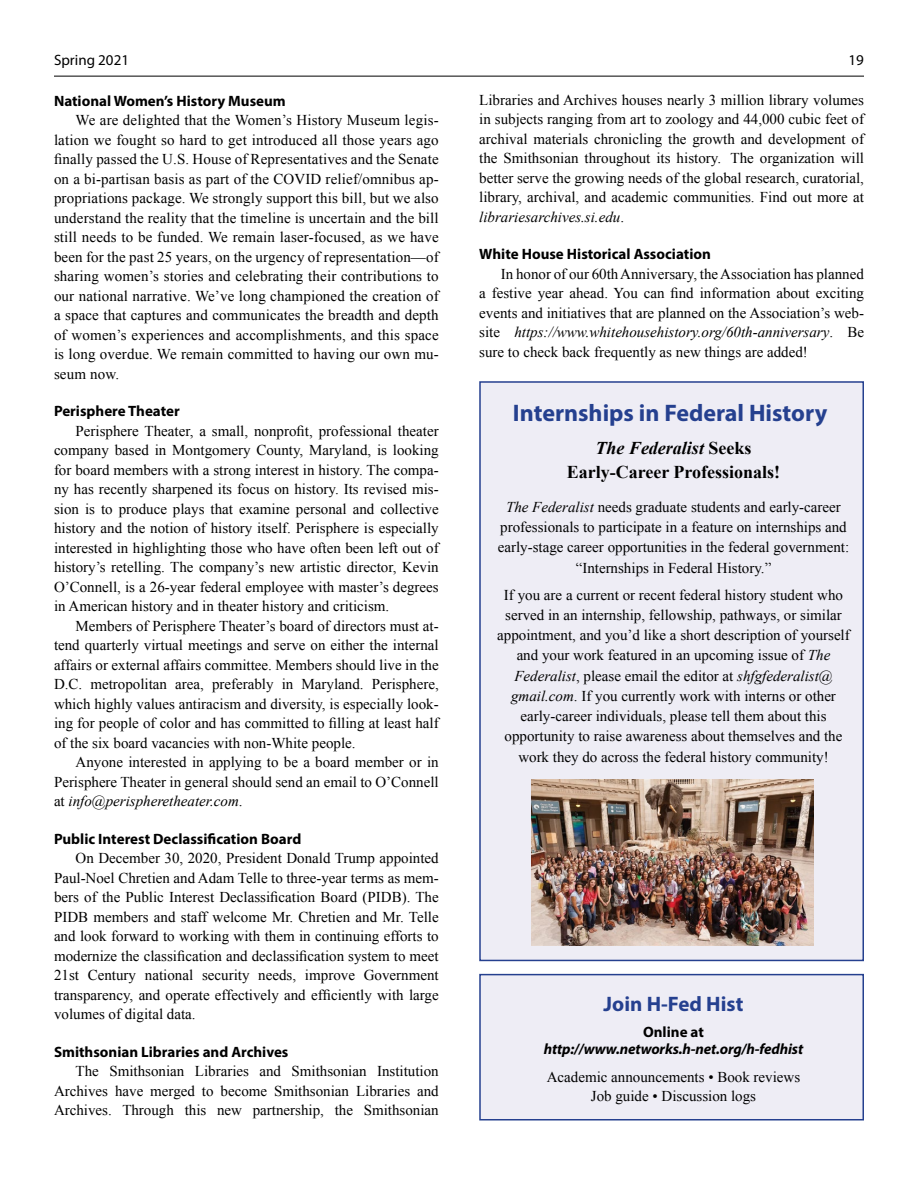
<style>
.page{position:relative;width:918px;height:1188px;background:#fff}
.page>*{position:absolute;margin:0;border:0;box-sizing:border-box;transform-origin:0 0}
.t1{font:700 24px "Myriad Pro";color:#25408f}
.t2{font:700 21px "Myriad Pro";color:#25408f}
.t3{font:700 18px/24px "Times New Roman";color:#000;text-align:center}
.t4{font:15px/19.5px "Times New Roman";color:#000;text-align:justify}
.t5{font:700 15px "Myriad Pro";color:#000}
.t6{font:italic 700 15px "Myriad Pro";letter-spacing:-.01em;color:#000}
.t7{font:15px "Myriad Pro";color:#000}
.s1{font-style:italic}
</style>
<div class="page">
<hr style="left:54px;top:76px;width:810px;height:1px;background:#000">
<div style="left:479px;top:974px;width:385px;height:146px;background:#eeedf5;border:2px solid #25408f"></div>
<div style="left:479px;top:381px;width:385px;height:580px;background:#eeedf5;border:2px solid #25408f"></div>
<img style="left:532px;top:780px;width:281px;height:165px">
<p class="t7" style="left:54px;top:51px;width:77px">Spring 2021</p>
<p class="t7" style="left:849px;top:51px;width:17px">19</p>
<p class="t5" style="left:54px;top:91px;width:233px">National Women’s History Museum</p>
<p class="t4" style="left:54px;top:110px;width:386px;text-indent:22px">We are delighted that the Women’s History Museum legis&shy;lation we fought so hard to get introduced all those years ago finally passed the U.S. House of Representatives and the Senate on a bi-partisan basis as part of the COVID relief/omnibus ap&shy;propriations package. We strongly support this bill, but we also understand the reality that the timeline is uncertain and the bill still needs to be funded. We remain laser-focused, as we have been for the past 25 years, on the urgency of representation—of sharing women’s stories and celebrating their contributions to our national narrative. We’ve long championed the creation of a space that captures and communicates the breadth and depth of women’s experiences and accomplishments, and this space is long overdue. We remain committed to having our own mu&shy;seum now.</p>
<p class="t5" style="left:54px;top:401px;width:127px">Perisphere Theater</p>
<p class="t4" style="left:54px;top:421px;width:386px;text-indent:22px">Perisphere Theater, a small, nonprofit, professional theater company based in Montgomery County, Maryland, is looking for board members with a strong interest in history. The compa&shy;ny has recently sharpened its focus on history. Its revised mis&shy;sion is to produce plays that examine personal and collective history and the notion of history itself. Perisphere is especially interested in highlighting those who have often been left out of history’s retelling. The company’s new artistic director, Kevin O’Connell, is a 26-year federal employee with master’s degrees in American history and in theater history and criticism.</p>
<p class="t4" style="left:54px;top:616px;width:386px;text-indent:22px">Members of Perisphere Theater’s board of directors must at&shy;tend quarterly virtual meetings and serve on either the internal affairs or external affairs committee. Members should live in the D.C. metropolitan area, preferably in Maryland. Perisphere, which highly values antiracism and diversity, is especially look&shy;ing for people of color and has committed to filling at least half of the six board vacancies with non-White people.</p>
<p class="t4" style="left:54px;top:752px;width:386px;text-indent:22px">Anyone interested in applying to be a board member or in Perisphere Theater in general should send an email to O’Connell at <span class="s1">info@perispheretheater.com</span>.</p>
<p class="t5" style="left:54px;top:829px;width:249px">Public Interest Declassification Board</p>
<p class="t4" style="left:54px;top:848px;width:386px;text-indent:22px">On December 30, 2020, President Donald Trump appointed Paul-Noel Chretien and Adam Telle to three-year terms as mem&shy;bers of the Public Interest Declassification Board (PIDB). The PIDB members and staff welcome Mr. Chretien and Mr. Telle and look forward to working with them in continuing efforts to modernize the classification and declassification system to meet 21st Century national security needs, improve Government transparency, and operate effectively and efficiently with large volumes of digital data.</p>
<p class="t5" style="left:54px;top:1042px;width:236px">Smithsonian Libraries and Archives</p>
<p class="t4" style="left:54px;top:1061px;width:386px;text-indent:22px">The Smithsonian Libraries and Smithsonian Institution Archives have merged to become Smithsonian Libraries and Archives. Through this new partnership, the Smithsonian</p>
<p class="t4" style="left:479px;top:90px;width:386px">Libraries and Archives houses nearly 3 million library volumes in subjects ranging from art to zoology and 44,000 cubic feet of archival materials chronicling the growth and development of the Smithsonian throughout its history. The organization will better serve the growing needs of the global research, curatorial, library, archival, and academic communities. Find out more at <span class="s1">librariesarchives.si.edu</span>.</p>
<p class="t5" style="left:479px;top:245px;width:233px">White House Historical Association</p>
<p class="t4" style="left:479px;top:264px;width:386px;text-indent:22px">In honor of our 60th Anniversary, the Association has planned a festive year ahead. You can find information about exciting events and initiatives that are planned on the Association’s web&shy;site <span class="s1">https://www.whitehousehistory.org/60th-anniversary</span>. Be sure to check back frequently as new things are added!</p>
<h1 class="t1" style="left:513px;top:397px;width:316px">Internships in Federal History</h1>
<p class="t3" style="left:567px;top:436px;width:215px"><span class="s1">The Federalist</span> Seeks<br>Early-Career Professionals!</p>
<p class="t4" style="left:498px;top:497px;width:353px;line-height:20.2px;text-align:center"><span class="s1">The Federalist</span> needs graduate students and early-career professionals to participate in a feature on internships and early-stage career opportunities in the federal government: “Internships in Federal History.”</p>
<p class="t4" style="left:497px;top:584px;width:354px;line-height:20.2px;text-align:center">If you are a current or recent federal history student who served in an internship, fellowship, pathways, or similar appointment, and you’d like a short description of yourself and your work featured in an upcoming issue of <span class="s1">The Federalist</span>, please email the editor at <span class="s1">shfgfederalist@ gmail.com</span>. If you currently work with interns or other early-career individuals, please tell them about this opportunity to raise awareness about themselves and the work they do across the federal history community!</p>
<h2 class="t2" style="left:604px;top:990px;width:141px">Join H-Fed Hist</h2>
<p class="t5" style="left:643px;top:1022px;width:62px">Online at</p>
<p class="t6" style="left:544px;top:1039px;width:261px">http://www.networks.h-net.org/h-fedhist</p>
<p class="t4" style="left:547px;top:1067px;width:255px;text-align:center">Academic announcements • Book reviews<br>Job guide • Discussion logs</p>
</div>
